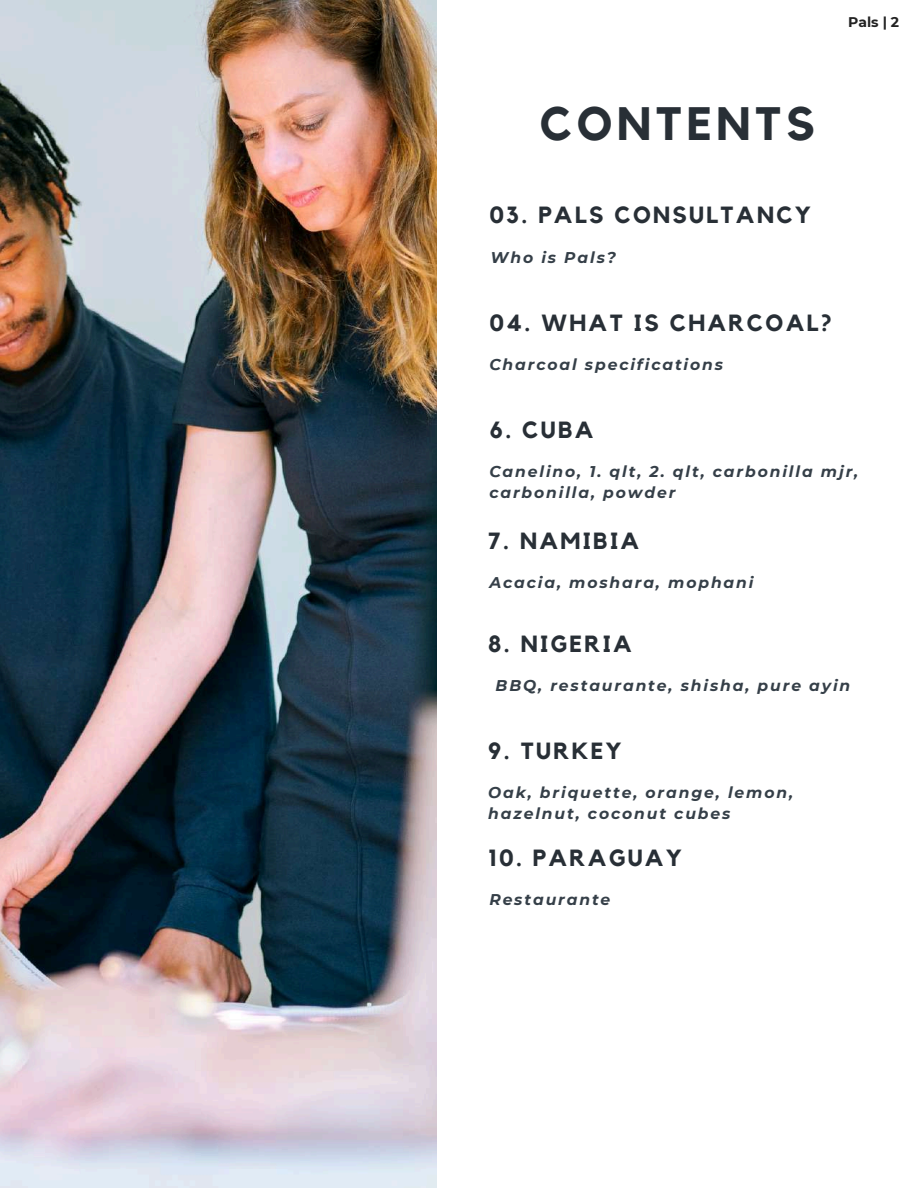
<style>
.page{position:relative;width:918px;height:1188px;background:#fff}
.page>*{position:absolute;margin:0;border:0;box-sizing:border-box;transform-origin:0 0}
.t1{font:700 46.65px "Kollektif";letter-spacing:.1em;color:#282f36}
.t2{font:700 23.4px "Kollektif";letter-spacing:.1em;color:#282f36}
.t3{font:italic 700 15.6px/21.3px "Montserrat";letter-spacing:.12em;color:#353f48}
.t4{font:700 13.95px "Montserrat";color:#222}
</style>
<div class="page">
<img style="left:0;top:0;width:436px;height:1188px">
<p class="t4" style="left:848px;top:13px;width:53px">Pals | 2</p>
<h1 class="t1" style="left:540px;top:102px;width:277px">CONTENTS</h1>
<h2 class="t2" style="left:489px;top:204px;width:323px">03. PALS CONSULTANCY</h2>
<p class="t3" style="left:490px;top:247px;width:127px">Who is Pals?</p>
<h2 class="t2" style="left:489px;top:312px;width:344px">04. WHAT IS CHARCOAL?</h2>
<p class="t3" style="left:489px;top:354px;width:235px">Charcoal specifications</p>
<h2 class="t2" style="left:489px;top:419px;width:106px">6. CUBA</h2>
<p class="t3" style="left:489px;top:461px;width:370px">Canelino, 1. qlt, 2. qlt, carbonilla mjr, carbonilla, powder</p>
<h2 class="t2" style="left:488px;top:530px;width:153px">7. NAMIBIA</h2>
<p class="t3" style="left:489px;top:571px;width:266px">Acacia, moshara, mophani</p>
<h2 class="t2" style="left:488px;top:633px;width:145px">8. NIGERIA</h2>
<p class="t3" style="left:496px;top:675px;width:356px">BBQ, restaurante, shisha, pure ayin</p>
<h2 class="t2" style="left:488px;top:740px;width:135px">9. TURKEY</h2>
<p class="t3" style="left:488px;top:782px;width:306px">Oak, briquette, orange, lemon, hazelnut, coconut cubes</p>
<h2 class="t2" style="left:488px;top:847px;width:195px">10. PARAGUAY</h2>
<p class="t3" style="left:489px;top:888px;width:123px">Restaurante</p>
</div>
